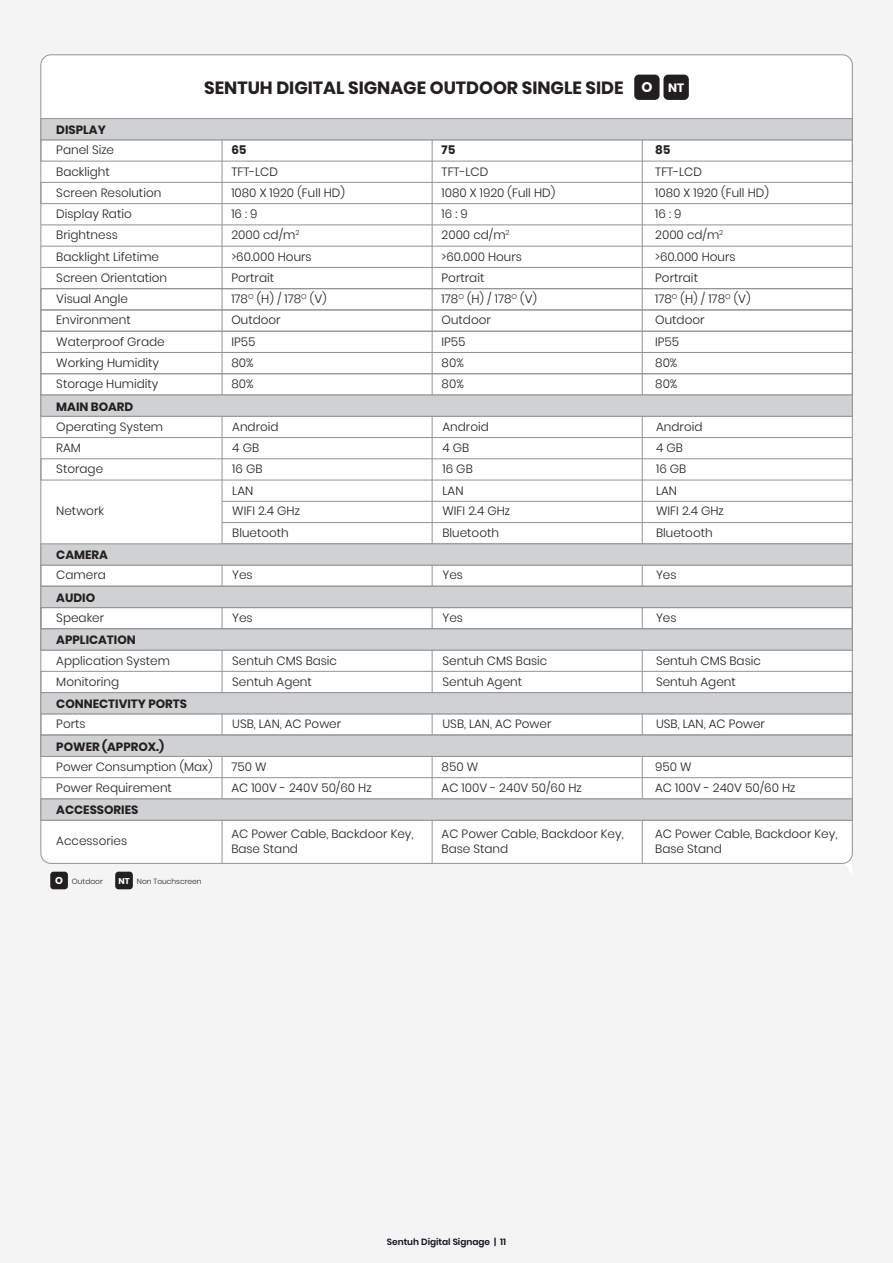
<style>
.page{position:relative;width:893px;height:1263px;background:#f4f4f5}
.page>*{position:absolute;margin:0;border:0;box-sizing:border-box;transform-origin:0 0}
.t1{font:700 17.7px "Poppins";color:#231f20}
.t2{font:300 12px/21.3px "Poppins";color:#231f20}
.t3{font:700 12px "Poppins";color:#231f20}
.t4{font:600 9px "Poppins";color:#10131c}
.t5{font:300 7.5px "Poppins";color:#231f20}
.s1{font-size:13.95px;color:#fff}
.s2{font-size:12.15px;color:#fff}
.s3{font-weight:700;font-size:9.9px;color:#fff}
.s4{font-weight:700;font-size:8.4px;color:#fff}
</style>
<div class="page">
<div style="left:41px;top:55px;width:811px;height:819px;background:#fff"></div>
<div style="left:41px;top:140px;width:811px;height:21px;border:1px solid #919396"></div>
<div style="left:41px;top:182px;width:811px;height:22px;border:1px solid #919396"></div>
<hr style="left:41px;top:246px;width:811px;height:1px;background:#919396">
<hr style="left:41px;top:225px;width:811px;height:1px;background:#919396">
<hr style="left:41px;top:267px;width:811px;height:1px;background:#919396">
<div style="left:41px;top:288px;width:811px;height:22px;border:1px solid #919396"></div>
<div style="left:41px;top:331px;width:811px;height:22px;border:1px solid #919396"></div>
<div style="left:41px;top:352px;width:811px;height:22px;border:1px solid #919396"></div>
<div style="left:41px;top:374px;width:811px;height:21px;border:1px solid #919396"></div>
<div style="left:41px;top:310px;width:811px;height:21px;border:1px solid #919396"></div>
<hr style="left:41px;top:416px;width:811px;height:1px;background:#919396">
<hr style="left:41px;top:437px;width:811px;height:1px;background:#919396">
<div style="left:41px;top:565px;width:811px;height:21px;border:1px solid #919396"></div>
<hr style="left:222px;top:522px;width:630px;height:1px;background:#919396">
<hr style="left:222px;top:501px;width:630px;height:1px;background:#919396">
<hr style="left:41px;top:777px;width:811px;height:1px;background:#919396">
<hr style="left:222px;top:140px;width:1px;height:723px;background:#919396">
<hr style="left:432px;top:140px;width:1px;height:723px;background:#919396">
<hr style="left:642px;top:140px;width:1px;height:723px;background:#919396">
<div style="left:41px;top:395px;width:811px;height:21px;background:#cfd1d2;border:1px solid #919396"></div>
<div style="left:41px;top:671px;width:811px;height:22px;border:1px solid #919396"></div>
<hr style="left:41px;top:820px;width:811px;height:1px;background:#919396">
<div style="left:41px;top:607px;width:811px;height:22px;border:1px solid #919396"></div>
<div style="left:41px;top:714px;width:811px;height:21px;border:1px solid #919396"></div>
<div style="left:41px;top:586px;width:811px;height:22px;background:#cfd1d2;border:1px solid #919396"></div>
<div style="left:41px;top:544px;width:811px;height:21px;background:#cfd1d2;border:1px solid #919396"></div>
<div style="left:41px;top:629px;width:811px;height:21px;background:#cfd1d2;border:1px solid #919396"></div>
<div style="left:41px;top:692px;width:811px;height:22px;background:#cfd1d2;border:1px solid #919396"></div>
<div style="left:41px;top:735px;width:811px;height:22px;background:#cfd1d2;border:1px solid #919396"></div>
<div style="left:41px;top:799px;width:811px;height:21px;background:#cfd1d2;border:1px solid #919396"></div>
<div style="left:41px;top:118px;width:811px;height:22px;background:#cfd1d2;border:1px solid #919396"></div>
<div style="left:663px;top:75px;width:26px;height:25px;background:#231f20;border-radius:5px"></div>
<div style="left:634px;top:75px;width:26px;height:25px;background:#231f20;border-radius:5px"></div>
<div style="left:50px;top:872px;width:18px;height:17px;background:#231f20;border-radius:3px"></div>
<div style="left:115px;top:872px;width:18px;height:17px;background:#231f20;border-radius:3px"></div>
<p class="t3" style="left:56px;top:123px;width:51px">DISPLAY</p>
<h1 class="t1" style="left:204px;top:77px;width:481px">SENTUH DIGITAL SIGNAGE OUTDOOR SINGLE SIDE <span class="s1">O</span> <span class="s2">NT</span></h1>
<p class="t2" style="left:56px;top:140px;width:112px">Panel Size<br>Backlight<br>Screen Resolution<br>Display Ratio<br>Brightness<br>Backlight Lifetime<br>Screen Orientation<br>Visual Angle<br>Environment</p>
<p class="t3" style="left:231px;top:143px;width:17px">65</p>
<p class="t2" style="left:231px;top:161px;width:115px">TFT-LCD<br>1080 X 1920 (Full HD)<br>16 : 9<br>2000 cd/m<sup>2 </sup>&gt;60.000 Hours<br>Portrait<br>178<sup>O</sup> (H) / 178<sup>O</sup> (V)<br>Outdoor</p>
<p class="t2" style="left:56px;top:332px;width:110px">Waterproof Grade<br>Working Humidity<br>Storage Humidity</p>
<p class="t2" style="left:231px;top:332px;width:25px">IP55<br>80%<br>80%</p>
<p class="t2" style="left:56px;top:416px;width:108px">Operating System<br>RAM</p>
<p class="t2" style="left:232px;top:416px;width:48px">Android<br>4 GB</p>
<p class="t2" style="left:56px;top:459px;width:48px">Storage</p>
<p class="t2" style="left:232px;top:459px;width:32px">16 GB<br>LAN</p>
<p class="t2" style="left:56px;top:501px;width:49px">Network</p>
<p class="t2" style="left:232px;top:501px;width:69px">WIFI 2.4 GHz<br>Bluetooth</p>
<p class="t3" style="left:56px;top:399px;width:79px">MAIN BOARD</p>
<p class="t3" style="left:56px;top:548px;width:53px">CAMERA</p>
<p class="t2" style="left:56px;top:565px;width:51px">Camera</p>
<p class="t2" style="left:232px;top:565px;width:22px">Yes</p>
<p class="t3" style="left:56px;top:591px;width:40px">AUDIO</p>
<p class="t2" style="left:56px;top:607px;width:49px">Speaker</p>
<p class="t2" style="left:232px;top:607px;width:22px">Yes</p>
<p class="t3" style="left:56px;top:633px;width:81px">APPLICATION</p>
<p class="t2" style="left:56px;top:650px;width:115px">Application System<br>Monitoring</p>
<p class="t2" style="left:232px;top:650px;width:106px">Sentuh CMS Basic</p>
<p class="t2" style="left:232px;top:671px;width:81px">Sentuh Agent</p>
<p class="t3" style="left:56px;top:697px;width:132px">CONNECTIVITY PORTS</p>
<p class="t3" style="left:56px;top:739px;width:109px">POWER (APPROX.)</p>
<p class="t2" style="left:56px;top:713px;width:31px">Ports</p>
<p class="t2" style="left:232px;top:713px;width:110px">USB, LAN, AC Power</p>
<p class="t2" style="left:56px;top:756px;width:158px">Power Consumption (Max)</p>
<p class="t2" style="left:231px;top:756px;width:37px">750 W</p>
<p class="t2" style="left:56px;top:777px;width:117px">Power Requirement</p>
<p class="t2" style="left:231px;top:777px;width:142px">AC 100V - 240V 50/60 Hz</p>
<p class="t3" style="left:56px;top:803px;width:84px">ACCESSORIES</p>
<p class="t2" style="left:56px;top:830px;width:72px">Accessories</p>
<p class="t2" style="left:231px;top:826px;width:183px;line-height:15px">AC Power Cable, Backdoor Key,<br>Base Stand</p>
<p class="t5" style="left:55px;top:877px;width:49px"><span class="s3">O</span> Outdoor</p>
<p class="t5" style="left:118px;top:877px;width:85px"><span class="s4">NT</span> Non Touchscreen</p>
<p class="t3" style="left:442px;top:143px;width:15px">75</p>
<p class="t2" style="left:442px;top:161px;width:115px">TFT-LCD<br>1080 X 1920 (Full HD)<br>16 : 9<br>2000 cd/m<sup>2 </sup>&gt;60.000 Hours<br>Portrait<br>178<sup>O</sup> (H) / 178<sup>O</sup> (V)<br>Outdoor<br>IP55<br>80%<br>80%</p>
<p class="t2" style="left:442px;top:416px;width:69px">Android<br>4 GB<br>16 GB<br>LAN<br>WIFI 2.4 GHz<br>Bluetooth</p>
<p class="t2" style="left:442px;top:565px;width:22px">Yes</p>
<p class="t2" style="left:442px;top:607px;width:22px">Yes</p>
<p class="t2" style="left:442px;top:650px;width:106px">Sentuh CMS Basic</p>
<p class="t2" style="left:442px;top:671px;width:81px">Sentuh Agent</p>
<p class="t2" style="left:442px;top:713px;width:110px">USB, LAN, AC Power</p>
<p class="t2" style="left:442px;top:756px;width:142px">850 W<br>AC 100V - 240V 50/60 Hz</p>
<p class="t2" style="left:442px;top:826px;width:183px;line-height:15px">AC Power Cable, Backdoor Key,<br>Base Stand</p>
<p class="t3" style="left:655px;top:143px;width:17px">85</p>
<p class="t2" style="left:655px;top:161px;width:115px">TFT-LCD<br>1080 X 1920 (Full HD)<br>16 : 9<br>2000 cd/m<sup>2 </sup>&gt;60.000 Hours<br>Portrait<br>178<sup>O</sup> (H) / 178<sup>O</sup> (V)<br>Outdoor<br>IP55<br>80%<br>80%</p>
<p class="t2" style="left:656px;top:416px;width:69px">Android<br>4 GB<br>16 GB<br>LAN<br>WIFI 2.4 GHz<br>Bluetooth</p>
<p class="t2" style="left:656px;top:565px;width:22px">Yes</p>
<p class="t2" style="left:656px;top:607px;width:22px">Yes</p>
<p class="t2" style="left:656px;top:650px;width:106px">Sentuh CMS Basic</p>
<p class="t2" style="left:656px;top:671px;width:81px">Sentuh Agent</p>
<p class="t2" style="left:656px;top:713px;width:110px">USB, LAN, AC Power</p>
<p class="t2" style="left:655px;top:756px;width:142px">950 W<br>AC 100V - 240V 50/60 Hz</p>
<p class="t2" style="left:655px;top:826px;width:183px;line-height:15px">AC Power Cable, Backdoor Key,<br>Base Stand</p>
<p class="t4" style="left:387px;top:1236px;width:121px">Sentuh Digital Signage | 11</p>
</div>
